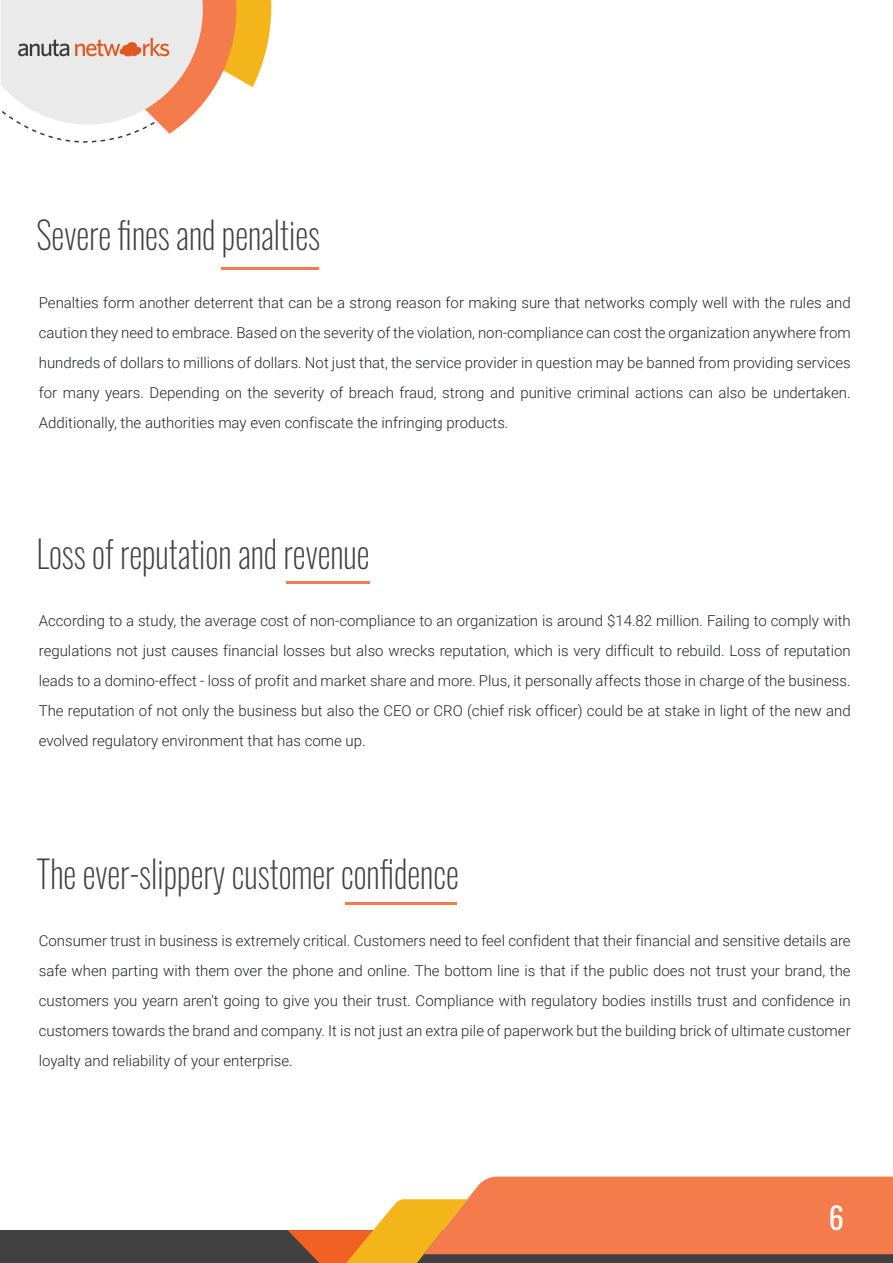
<style>
.page{position:relative;width:893px;height:1263px;background:#fff}
.page>*{position:absolute;margin:0;border:0;box-sizing:border-box;transform-origin:0 0}
.t1{font:200 37.5px "Oswald";color:#414141;scale:.9 1}
.t2{font:30px "Oswald";color:#fff}
.t3{font:300 15px/30px "Roboto";color:#222425;text-align:justify}
</style>
<div class="page">
<div style="left:0;top:1230px;width:893px;height:33px;background:#414141"></div>
<svg style="left:288px;top:1176px;width:605px;height:87px"></svg>
<svg style="left:1px;top:0;width:270px;height:143px"></svg>
<img style="left:17px;top:20px;width:158px;height:56px">
<hr style="left:221px;top:267px;width:98px;height:2px;background:#f47b4c">
<hr style="left:287px;top:581px;width:83px;height:2px;background:#f47b4c">
<hr style="left:345px;top:902px;width:112px;height:3px;background:#f47b4c">
<h1 class="t1" style="left:36px;top:202px;width:317px">Severe fines and penalties</h1>
<p class="t3" style="left:39px;top:287px;width:813px">Penalties form another deterrent that can be a strong reason for making sure that networks comply well with the rules and caution they need to embrace. Based on the severity of the violation, non-compliance can cost the organization anywhere from hundreds of dollars to millions of dollars. Not just that, the service provider in question may be banned from providing services for many years. Depending on the severity of breach fraud, strong and punitive criminal actions can also be undertaken.<br>Additionally, the authorities may even confiscate the infringing products.</p>
<h1 class="t1" style="left:36px;top:520px;width:372px">Loss of reputation and revenue</h1>
<p class="t3" style="left:39px;top:605px;width:813px">According to a study, the average cost of non-compliance to an organization is around $14.82 million. Failing to comply with regulations not just causes financial losses but also wrecks reputation, which is very difficult to rebuild. Loss of reputation leads to a domino-effect - loss of profit and market share and more. Plus, it personally affects those in charge of the business.<br>The reputation of not only the business but also the CEO or CRO (chief risk officer) could be at stake in light of the new and evolved regulatory environment that has come up.</p>
<h1 class="t1" style="left:36px;top:840px;width:471px">The ever-slippery customer confidence</h1>
<p class="t3" style="left:39px;top:925px;width:813px">Consumer trust in business is extremely critical. Customers need to feel confident that their financial and sensitive details are safe when parting with them over the phone and online. The bottom line is that if the public does not trust your brand, the customers you yearn aren't going to give you their trust. Compliance with regulatory bodies instills trust and confidence in customers towards the brand and company. It is not just an extra pile of paperwork but the building brick of ultimate customer loyalty and reliability of your enterprise.</p>
<h2 class="t2" style="left:829px;top:1191px;width:17px">6</h2>
</div>
